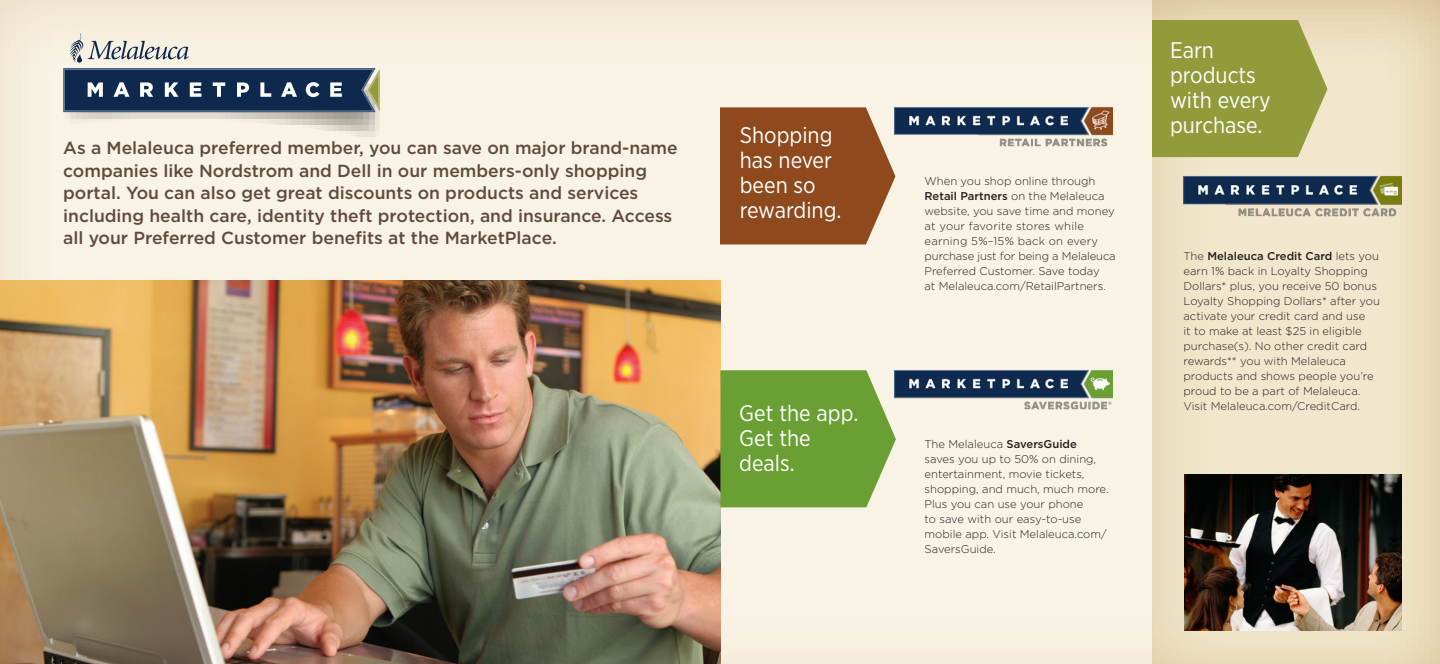
<style>
.page{position:relative;width:1440px;height:664px;background:#fff}
.page>*{position:absolute;margin:0;border:0;box-sizing:border-box;transform-origin:0 0}
.body{font:22.5px/25px "Gotham Narrow";color:#fff}
.disclaimer{font:22.5px/25px "Gotham Narrow";color:#fff}
.t1{font:500 17.5px/22.5px "Gotham";color:#614a3d}
.body-2{font:300 11.25px/15px "Gotham";color:#231f20}
.s1{font-weight:500}
</style>
<div class="page">
<div style="left:0;top:0;width:1440px;height:664px;background:#dbb98d;opacity:.9"></div>
<img style="left:1185px;top:474px;width:216px;height:156px">
<img style="left:0;top:281px;width:720px;height:383px">
<img style="left:1183px;top:176px;width:218px;height:40px">
<svg style="left:720px;top:370px;width:176px;height:137px;background:#75a642"></svg>
<svg style="left:1152px;top:20px;width:175px;height:137px;background:#97a042"></svg>
<svg style="left:720px;top:107px;width:175px;height:137px;background:#95552b"></svg>
<svg style="left:63px;top:34px;width:317px;height:108px;background:#9ea5a9"></svg>
<img style="left:895px;top:107px;width:218px;height:40px">
<img style="left:895px;top:369px;width:218px;height:40px">
<p class="t1" style="left:63px;top:137px;width:616px">As a Melaleuca preferred member, you can save on major brand-name companies like Nordstrom and Dell in our members-only shopping portal. You can also get great discounts on products and services including health care, identity theft protection, and insurance. Access all your Preferred Customer benefits at the MarketPlace.</p>
<p class="body" style="left:740px;top:122px;width:103px">Shopping has never been so rewarding.</p>
<p class="disclaimer" style="left:739px;top:400px;width:121px">Get the app.<br>Get the deals.</p>
<p class="body-2" style="left:925px;top:173px;width:193px">When you shop online through<br><span class="s1">Retail Partners</span> on the Melaleuca website, you save time and money at your favorite stores while earning 5%–15% back on every purchase just for being a Melaleuca<br>Preferred Customer. Save today<br>at Melaleuca.com/RetailPartners.</p>
<p class="body-2" style="left:925px;top:436px;width:186px">The Melaleuca <span class="s1">SaversGuide </span>saves you up to 50% on dining, entertainment, movie tickets, shopping, and much, much more.<br>Plus you can use your phone<br>to save with our easy-to-use mobile app. Visit Melaleuca.com/<br>SaversGuide.</p>
<p class="body" style="left:1170px;top:37px;width:102px">Earn products with every purchase.</p>
<p class="body-2" style="left:1183px;top:248px;width:198px">The <span class="s1">Melaleuca Credit Card</span> lets you earn 1% back in Loyalty Shopping Dollars* plus, you receive 50 bonus Loyalty Shopping Dollars* after you activate your credit card and use<br>it to make at least $25 in eligible purchase(s). No other credit card rewards** you with Melaleuca products and shows people you’re proud to be a part of Melaleuca.<br>Visit Melaleuca.com/CreditCard.</p>
</div>
